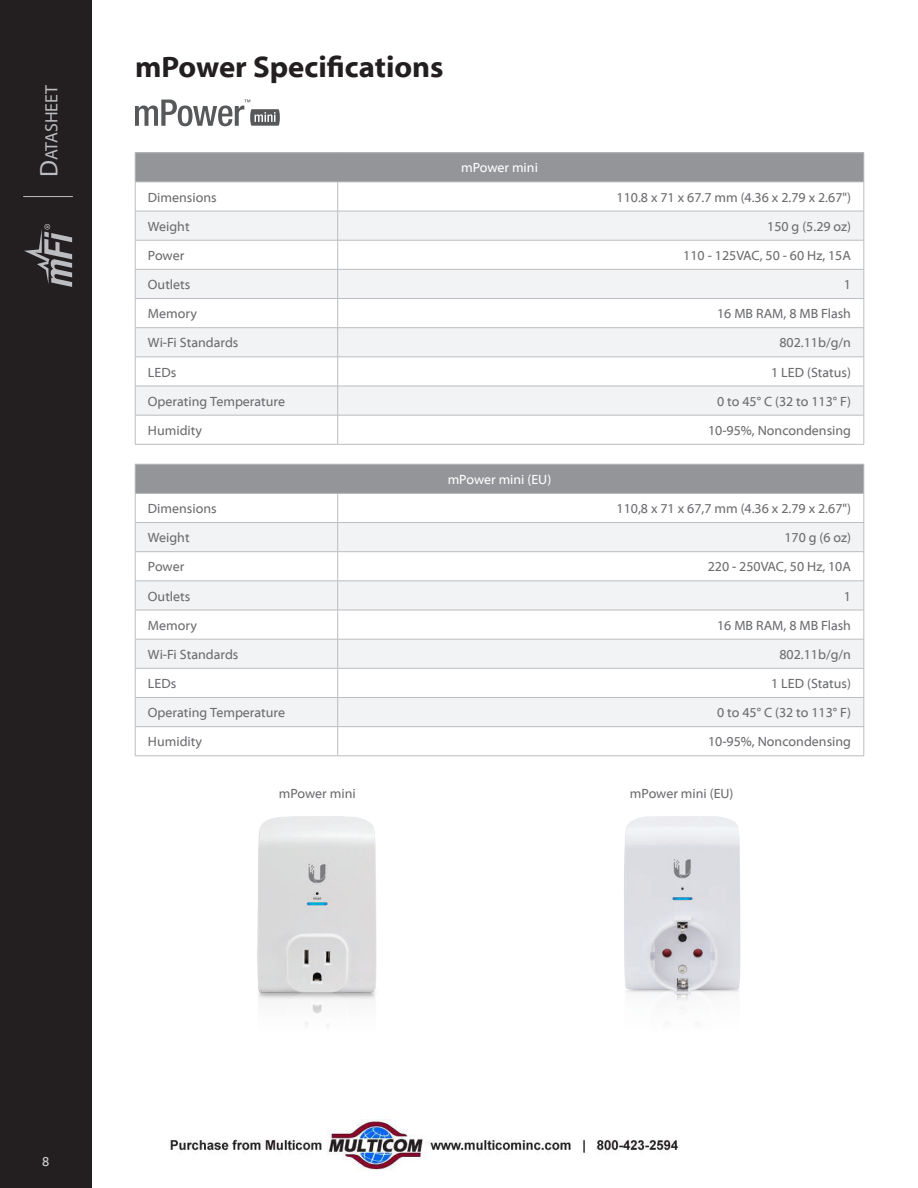
<style>
.page{position:relative;width:918px;height:1188px;background:#fff}
.page>*{position:absolute;margin:0;border:0;box-sizing:border-box;transform-origin:0 0}
.t1{font:700 30px "Myriad Web Pro";color:#231f20}
.t2{font:17.85px "Myriad Pro";color:#bcbdc0}
.t3{font:13.5px "Myriad Web Pro";color:#6c6d70}
.t4{font:13.5px "Myriad Web Pro";color:#fff}
.t5{font:13.5px "Myriad Web Pro";color:#d1d2d4}
.s1{font-size:25.5px}
</style>
<div class="page">
<div style="left:0;top:0;width:92px;height:1188px;background:#231f20"></div>
<hr style="left:23px;top:196px;width:50px;height:1px;background:#bcbdc0">
<svg style="left:24px;top:224px;width:48px;height:63px"></svg>
<svg style="left:135px;top:100px;width:145px;height:26px"></svg>
<div style="left:135px;top:153px;width:729px;height:29px;background:#939598"></div>
<svg style="left:136px;top:212px;width:728px;height:203px;fill:#f2f3f4"></svg>
<hr style="left:135px;top:152px;width:203px;height:1px;background:#bcbdc0">
<hr style="left:338px;top:152px;width:526px;height:1px;background:#bcbdc0">
<hr style="left:135px;top:182px;width:203px;height:1px;background:#bcbdc0">
<hr style="left:338px;top:182px;width:526px;height:1px;background:#bcbdc0">
<hr style="left:135px;top:211px;width:203px;height:1px;background:#bcbdc0">
<hr style="left:338px;top:211px;width:526px;height:1px;background:#bcbdc0">
<hr style="left:135px;top:240px;width:203px;height:1px;background:#bcbdc0">
<hr style="left:338px;top:240px;width:526px;height:1px;background:#bcbdc0">
<hr style="left:135px;top:269px;width:203px;height:1px;background:#bcbdc0">
<hr style="left:338px;top:269px;width:526px;height:1px;background:#bcbdc0">
<hr style="left:135px;top:298px;width:203px;height:1px;background:#bcbdc0">
<hr style="left:338px;top:298px;width:526px;height:1px;background:#bcbdc0">
<hr style="left:135px;top:327px;width:203px;height:1px;background:#bcbdc0">
<hr style="left:338px;top:327px;width:526px;height:1px;background:#bcbdc0">
<hr style="left:135px;top:357px;width:203px;height:1px;background:#bcbdc0">
<hr style="left:338px;top:357px;width:526px;height:1px;background:#bcbdc0">
<hr style="left:135px;top:386px;width:203px;height:1px;background:#bcbdc0">
<hr style="left:338px;top:386px;width:526px;height:1px;background:#bcbdc0">
<hr style="left:135px;top:415px;width:203px;height:1px;background:#bcbdc0">
<svg style="left:135px;top:153px;width:1px;height:291px"></svg>
<hr style="left:338px;top:415px;width:526px;height:1px;background:#bcbdc0">
<svg style="left:337px;top:183px;width:1px;height:261px"></svg>
<svg style="left:864px;top:153px;width:1px;height:291px"></svg>
<hr style="left:135px;top:444px;width:203px;height:1px;background:#bcbdc0">
<hr style="left:338px;top:444px;width:526px;height:1px;background:#bcbdc0">
<div style="left:135px;top:464px;width:729px;height:29px;background:#939598"></div>
<svg style="left:136px;top:523px;width:728px;height:203px;fill:#f2f3f4"></svg>
<hr style="left:135px;top:464px;width:203px;height:1px;background:#bcbdc0">
<hr style="left:338px;top:464px;width:526px;height:1px;background:#bcbdc0">
<hr style="left:135px;top:493px;width:203px;height:1px;background:#bcbdc0">
<hr style="left:338px;top:493px;width:526px;height:1px;background:#bcbdc0">
<hr style="left:135px;top:522px;width:203px;height:1px;background:#bcbdc0">
<hr style="left:338px;top:522px;width:526px;height:1px;background:#bcbdc0">
<hr style="left:135px;top:551px;width:203px;height:1px;background:#bcbdc0">
<hr style="left:338px;top:551px;width:526px;height:1px;background:#bcbdc0">
<hr style="left:135px;top:581px;width:203px;height:1px;background:#bcbdc0">
<hr style="left:338px;top:581px;width:526px;height:1px;background:#bcbdc0">
<hr style="left:135px;top:610px;width:203px;height:1px;background:#bcbdc0">
<hr style="left:338px;top:610px;width:526px;height:1px;background:#bcbdc0">
<hr style="left:135px;top:639px;width:203px;height:1px;background:#bcbdc0">
<hr style="left:338px;top:639px;width:526px;height:1px;background:#bcbdc0">
<hr style="left:135px;top:668px;width:203px;height:1px;background:#bcbdc0">
<hr style="left:338px;top:668px;width:526px;height:1px;background:#bcbdc0">
<hr style="left:135px;top:697px;width:203px;height:1px;background:#bcbdc0">
<hr style="left:338px;top:697px;width:526px;height:1px;background:#bcbdc0">
<hr style="left:135px;top:726px;width:203px;height:1px;background:#bcbdc0">
<svg style="left:135px;top:465px;width:1px;height:291px"></svg>
<hr style="left:338px;top:726px;width:526px;height:1px;background:#bcbdc0">
<svg style="left:337px;top:494px;width:1px;height:262px"></svg>
<svg style="left:864px;top:464px;width:1px;height:292px"></svg>
<hr style="left:135px;top:756px;width:203px;height:1px;background:#bcbdc0">
<hr style="left:338px;top:756px;width:526px;height:1px;background:#bcbdc0">
<img style="left:257px;top:816px;width:120px;height:209px">
<img style="left:624px;top:816px;width:117px;height:193px">
<img style="left:170px;top:1120px;width:510px;height:50px">
<h2 class="t2" style="left:41px;top:177px;width:94px;rotate:-90deg"><span class="s1">D</span>atasheet</h2>
<h1 class="t1" style="left:135px;top:50px;width:310px">mPower Specifications</h1>
<p class="t4" style="left:461px;top:161px;width:78px">mPower mini</p>
<p class="t3" style="left:148px;top:190px;width:70px">Dimensions</p>
<p class="t3" style="left:617px;top:190px;width:236px">110.8 x 71 x 67.7 mm (4.36 x 2.79 x 2.67")</p>
<p class="t3" style="left:148px;top:219px;width:43px">Weight</p>
<p class="t3" style="left:767px;top:219px;width:85px">150 g (5.29 oz)</p>
<p class="t3" style="left:148px;top:248px;width:38px">Power</p>
<p class="t3" style="left:683px;top:248px;width:169px">110 - 125VAC, 50 - 60 Hz, 15A</p>
<p class="t3" style="left:148px;top:277px;width:44px">Outlets</p>
<p class="t3" style="left:844px;top:277px;width:9px">1</p>
<p class="t3" style="left:148px;top:306px;width:51px">Memory</p>
<p class="t3" style="left:717px;top:306px;width:135px">16 MB RAM, 8 MB Flash</p>
<p class="t3" style="left:148px;top:336px;width:92px">Wi-Fi Standards</p>
<p class="t3" style="left:779px;top:336px;width:73px">802.11b/g/n</p>
<p class="t3" style="left:148px;top:365px;width:30px">LEDs</p>
<p class="t3" style="left:771px;top:365px;width:81px">1 LED (Status)</p>
<p class="t3" style="left:148px;top:394px;width:139px">Operating Temperature</p>
<p class="t3" style="left:717px;top:394px;width:136px">0 to 45° C (32 to 113° F)</p>
<p class="t3" style="left:148px;top:423px;width:56px">Humidity</p>
<p class="t3" style="left:708px;top:423px;width:145px">10-95%, Noncondensing</p>
<p class="t4" style="left:448px;top:472px;width:105px">mPower mini (EU)</p>
<p class="t3" style="left:148px;top:501px;width:70px">Dimensions</p>
<p class="t3" style="left:617px;top:501px;width:236px">110,8 x 71 x 67,7 mm (4.36 x 2.79 x 2.67")</p>
<p class="t3" style="left:148px;top:530px;width:43px">Weight</p>
<p class="t3" style="left:784px;top:530px;width:68px">170 g (6 oz)</p>
<p class="t3" style="left:148px;top:560px;width:38px">Power</p>
<p class="t3" style="left:708px;top:560px;width:145px">220 - 250VAC, 50 Hz, 10A</p>
<p class="t3" style="left:148px;top:589px;width:44px">Outlets</p>
<p class="t3" style="left:844px;top:589px;width:9px">1</p>
<p class="t3" style="left:148px;top:618px;width:51px">Memory</p>
<p class="t3" style="left:717px;top:618px;width:135px">16 MB RAM, 8 MB Flash</p>
<p class="t3" style="left:148px;top:647px;width:92px">Wi-Fi Standards</p>
<p class="t3" style="left:779px;top:647px;width:73px">802.11b/g/n</p>
<p class="t3" style="left:148px;top:676px;width:30px">LEDs</p>
<p class="t3" style="left:771px;top:676px;width:81px">1 LED (Status)</p>
<p class="t3" style="left:148px;top:705px;width:139px">Operating Temperature</p>
<p class="t3" style="left:717px;top:705px;width:136px">0 to 45° C (32 to 113° F)</p>
<p class="t3" style="left:148px;top:735px;width:56px">Humidity</p>
<p class="t3" style="left:708px;top:735px;width:145px">10-95%, Noncondensing</p>
<p class="t3" style="left:279px;top:786px;width:78px">mPower mini</p>
<p class="t3" style="left:630px;top:786px;width:105px">mPower mini (EU)</p>
<p class="t5" style="left:42px;top:1154px;width:9px">8</p>
</div>
